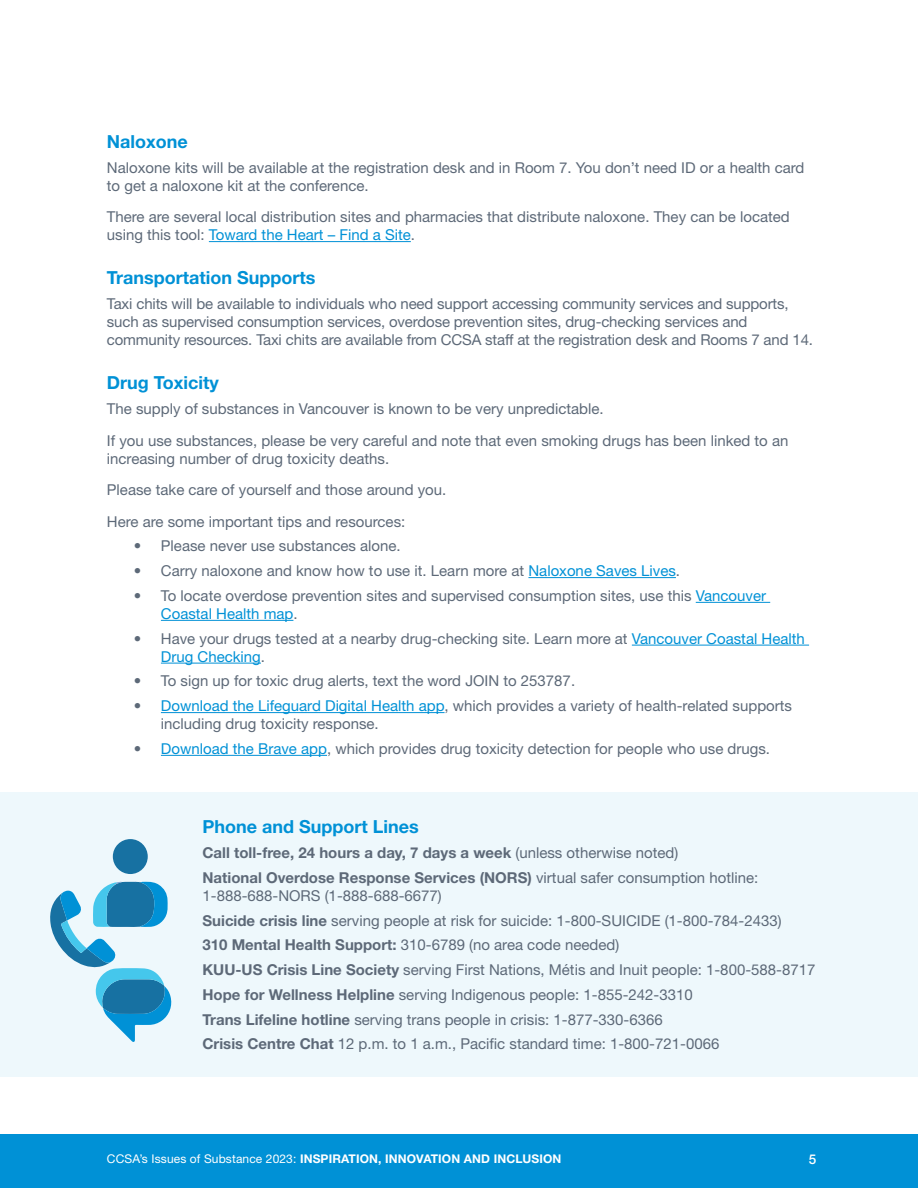
<style>
.page{position:relative;width:918px;height:1188px;background:#fff}
.page>*{position:absolute;margin:0;border:0;box-sizing:border-box;transform-origin:0 0}
.t1{font:700 18px "Helvetica Neue LT Std";color:#0091d6}
.t2{font:15px/18px "Helvetica Neue LT Std";color:#5d6978}
.t3{font:700 15px "Helvetica Neue LT Std";color:#5d6978}
.t4{font:500 13.5px "Helvetica Neue LT Std";color:#fff}
.t5{font:700 12px "Helvetica Neue LT Std";letter-spacing:.01em;color:#fff}
.s1{color:#0091d6}
.s2{font-weight:400}
.s3{font-weight:700}
</style>
<div class="page">
<div style="left:0;top:1134px;width:918px;height:54px;background:#0091d6"></div>
<hr style="left:209px;top:241px;width:202px;height:1px;background:#0091d6">
<hr style="left:528px;top:577px;width:148px;height:1px;background:#0091d6">
<hr style="left:696px;top:602px;width:74px;height:1px;background:#0091d6">
<hr style="left:161px;top:620px;width:132px;height:1px;background:#0091d6">
<hr style="left:632px;top:645px;width:177px;height:1px;background:#0091d6">
<hr style="left:161px;top:663px;width:100px;height:1px;background:#0091d6">
<hr style="left:161px;top:712px;width:284px;height:1px;background:#0091d6">
<hr style="left:161px;top:755px;width:166px;height:1px;background:#0091d6">
<div style="left:0;top:793px;width:918px;height:284px;background:#eef8fc"></div>
<div style="left:113px;top:839px;width:35px;height:35px;background:#1771a2;border-radius:50%"></div>
<svg style="left:50px;top:881px;width:122px;height:161px"></svg>
<h1 class="t1" style="left:107px;top:130px;width:82px">Naloxone</h1>
<p class="t2" style="left:107px;top:158px;width:699px">Naloxone kits will be available at the registration desk and in Room 7. You don’t need ID or a health card to get a naloxone kit at the conference.</p>
<h1 class="t2" style="left:107px;top:208px;width:684px">There are several local distribution sites and pharmacies that distribute naloxone. They can be located using this tool: <span class="s1">Toward the Heart – Find a Site</span>.</h1>
<h1 class="t1" style="left:107px;top:267px;width:210px">Transportation Supports</h1>
<p class="t2" style="left:107px;top:295px;width:708px">Taxi chits will be available to individuals who need support accessing community services and supports, such as supervised consumption services, overdose prevention sites, drug-checking services and community resources. Taxi chits are available from CCSA staff at the registration desk and Rooms 7 and 14.</p>
<h1 class="t1" style="left:107px;top:372px;width:113px">Drug Toxicity</h1>
<p class="t2" style="left:107px;top:400px;width:498px">The supply of substances in Vancouver is known to be very unpredictable.</p>
<p class="t2" style="left:107px;top:431px;width:683px">If you use substances, please be very careful and note that even smoking drugs has been linked to an increasing number of drug toxicity deaths.</p>
<p class="t2" style="left:107px;top:481px;width:341px">Please take care of yourself and those around you.</p>
<p class="t2" style="left:107px;top:512px;width:300px">Here are some important tips and resources:</p>
<p class="t2" style="left:134px;top:537px;width:268px">• Please never use substances alone.</p>
<p class="t2" style="left:134px;top:562px;width:548px">• Carry naloxone and know how to use it. Learn more at <span class="s1">Naloxone Saves Lives</span>.</p>
<p class="t2" style="left:161px;top:586px;width:607px;text-indent:-27px">• To locate overdose prevention sites and supervised consumption sites, use this <span class="s1">Vancouver<br>Coastal Health map</span>.</p>
<p class="t2" style="left:161px;top:629px;width:646px;text-indent:-27px">• Have your drugs tested at a nearby drug-checking site. Learn more at <span class="s1">Vancouver Coastal Health<br>Drug Checking</span>.</p>
<p class="t2" style="left:134px;top:672px;width:443px">• To sign up for toxic drug alerts, text the word JOIN to 253787.</p>
<p class="t2" style="left:161px;top:697px;width:633px;text-indent:-27px">• <span class="s1">Download the Lifeguard Digital Health app</span>, which provides a variety of health-related supports including drug toxicity response.</p>
<p class="t2" style="left:134px;top:739px;width:638px">• <span class="s1">Download the Brave app</span>, which provides drug toxicity detection for people who use drugs.</p>
<h1 class="t1" style="left:202px;top:816px;width:218px">Phone and Support Lines</h1>
<p class="t3" style="left:202px;top:844px;width:477px">Call toll-free, 24 hours a day, 7 days a week <span class="s2">(unless otherwise noted)</span></p>
<p class="t3" style="left:202px;top:868px;width:557px">National Overdose Response Services (NORS) <span class="s2">virtual safer consumption hotline:</span></p>
<p class="t2" style="left:202px;top:886px;width:241px">1-888-688-NORS (1-888-688-6677)</p>
<p class="t2" style="left:202px;top:911px;width:581px"><span class="s3">Suicide crisis line</span> serving people at risk for suicide: 1-800-SUICIDE (1-800-784-2433)</p>
<p class="t2" style="left:202px;top:936px;width:418px"><span class="s3">310 Mental Health Support:</span> 310-6789 (no area code needed)</p>
<p class="t2" style="left:202px;top:961px;width:614px"><span class="s3">KUU-US Crisis Line Society</span> serving First Nations, Métis and Inuit people: 1-800-588-8717</p>
<p class="t2" style="left:202px;top:985px;width:492px"><span class="s3">Hope for Wellness Helpline</span> serving Indigenous people: 1-855-242-3310</p>
<p class="t2" style="left:202px;top:1010px;width:462px"><span class="s3">Trans Lifeline hotline</span> serving trans people in crisis: 1-877-330-6366</p>
<p class="t2" style="left:202px;top:1035px;width:518px"><span class="s3">Crisis Centre Chat</span> 12 p.m. to 1 a.m., Pacific standard time: 1-800-721-0066</p>
<p class="t5" style="left:107px;top:1152px;width:456px"><span class="s2">CCSA’s Issues of Substance 2023:</span> INSPIRATION, INNOVATION AND INCLUSION</p>
<p class="t4" style="left:809px;top:1152px;width:9px">5</p>
</div>
